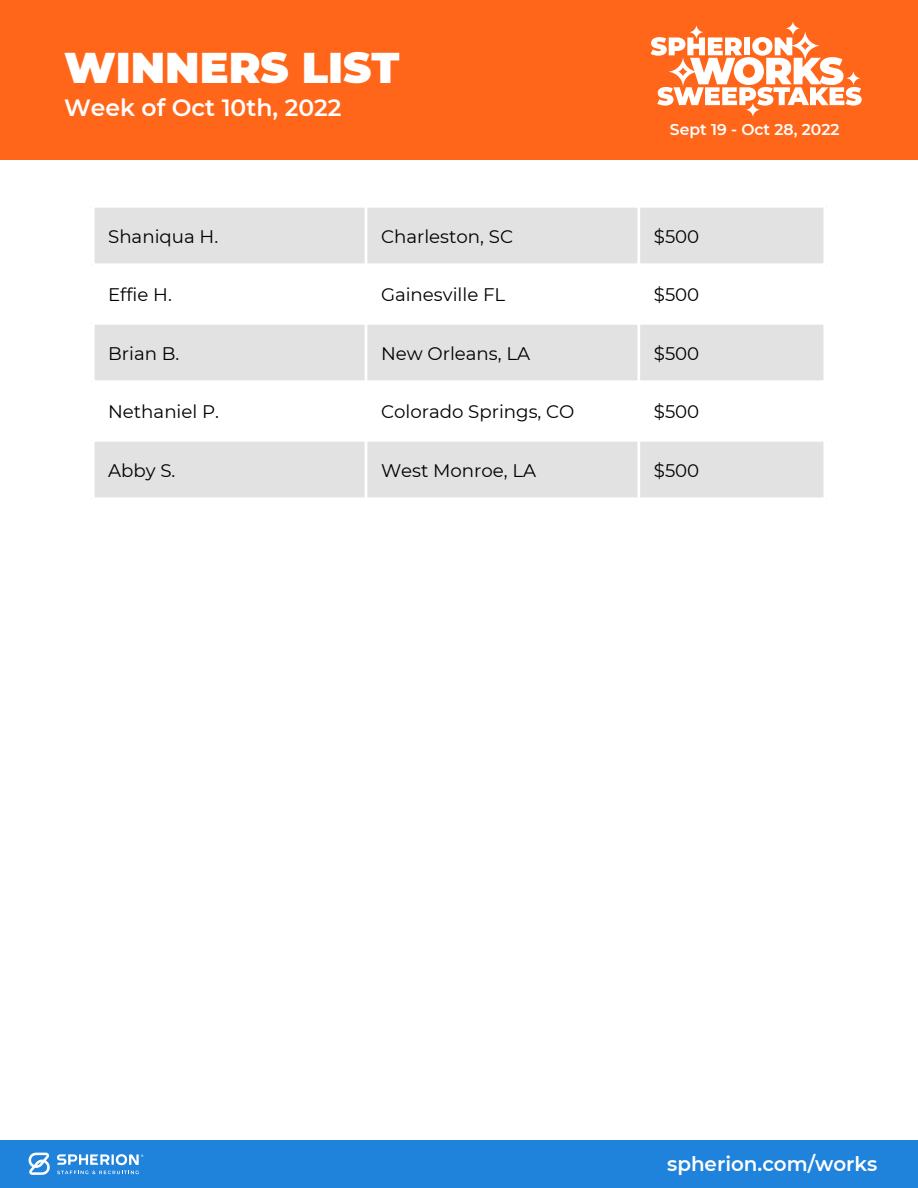
<style>
.page{position:relative;width:918px;height:1188px;background:#fff}
.page>*{position:absolute;margin:0;border:0;box-sizing:border-box;transform-origin:0 0}
.t1{font:900 42.9px "Montserrat";color:#fff}
.t2{font:600 23.55px "Montserrat";color:#fff}
.t3{font:600 19.95px "Montserrat";color:#fff}
.t4{font:18.15px "Montserrat";color:#000}
.t5{font:600 15.6px "Montserrat";color:#fff}
</style>
<div class="page">
<div style="left:0;top:0;width:918px;height:160px;background:#ff661a"></div>
<div style="left:0;top:1140px;width:918px;height:48px;background:#1f82db"></div>
<svg style="left:651px;top:21px;width:211px;height:96px"></svg>
<svg style="left:95px;top:208px;width:728px;height:289px;fill:#e2e2e2"></svg>
<hr style="left:365px;top:208px;width:2px;height:289px;background:#fff">
<hr style="left:637px;top:208px;width:3px;height:289px;background:#fff">
<hr style="left:92px;top:263px;width:734px;height:3px;background:#fff">
<hr style="left:92px;top:322px;width:734px;height:3px;background:#fff">
<hr style="left:92px;top:380px;width:734px;height:3px;background:#fff">
<hr style="left:92px;top:439px;width:734px;height:3px;background:#fff">
<svg style="left:29px;top:1153px;width:21px;height:22px"></svg>
<svg style="left:57px;top:1171px;width:82px;height:3px"></svg>
<svg style="left:57px;top:1154px;width:86px;height:11px"></svg>
<h1 class="t1" style="left:64px;top:41px;width:337px">WINNERS LIST</h1>
<p class="t2" style="left:64px;top:93px;width:279px">Week of Oct 10th, 2022</p>
<p class="t5" style="left:670px;top:119px;width:171px">Sept 19 - Oct 28, 2022</p>
<p class="t4" style="left:108px;top:225px;width:112px">Shaniqua H.</p>
<p class="t4" style="left:381px;top:225px;width:134px">Charleston, SC</p>
<p class="t4" style="left:654px;top:225px;width:47px">$500</p>
<p class="t4" style="left:108px;top:283px;width:65px">Effie H.</p>
<p class="t4" style="left:381px;top:283px;width:126px">Gainesville FL</p>
<p class="t4" style="left:654px;top:283px;width:47px">$500</p>
<p class="t4" style="left:108px;top:342px;width:73px">Brian B.</p>
<p class="t4" style="left:381px;top:342px;width:151px">New Orleans, LA</p>
<p class="t4" style="left:654px;top:342px;width:47px">$500</p>
<p class="t4" style="left:108px;top:400px;width:112px">Nethaniel P.</p>
<p class="t4" style="left:381px;top:400px;width:195px">Colorado Springs, CO</p>
<p class="t4" style="left:654px;top:400px;width:47px">$500</p>
<p class="t4" style="left:108px;top:459px;width:69px">Abby S.</p>
<p class="t4" style="left:381px;top:459px;width:157px">West Monroe, LA</p>
<p class="t4" style="left:654px;top:459px;width:47px">$500</p>
<p class="t3" style="left:667px;top:1151px;width:212px">spherion.com/works</p>
</div>
